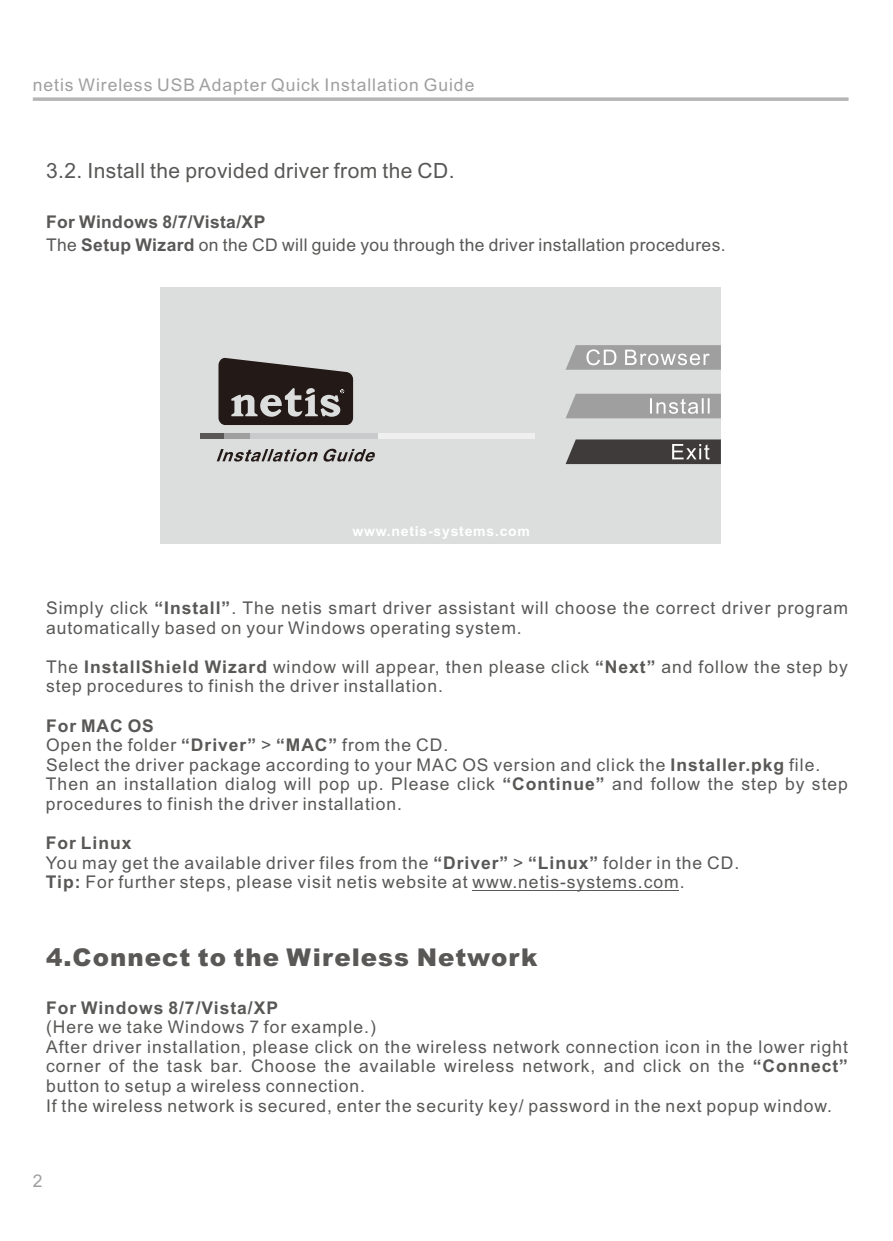
<style>
.page{position:relative;width:893px;height:1241px;background:#fff}
.page>*{position:absolute;margin:0;border:0;box-sizing:border-box;transform-origin:0 0}
.t1{font:900 24.5px "Arial";letter-spacing:.04em;color:#595857}
.t2{font:21px "Arial";letter-spacing:.02em;color:#595857}
.t3{font:17.5px/19.6px "Arial";letter-spacing:.055em;color:#595857}
.t4{font:17.5px/22.8px "Arial";letter-spacing:.02em;color:#595857}
.t5{font:17.5px "Arial";letter-spacing:.055em;color:#9f9fa0}
.t6{font:700 17.5px "Arial";letter-spacing:.055em;color:#595857}
.t7{font:700 14px "Arial";letter-spacing:.055em;color:#fff}
.s1{font-weight:700}
</style>
<div class="page">
<svg style="left:33px;top:97px;width:816px;height:4px;fill:#bdbdbe"></svg>
<div style="left:161px;top:287px;width:560px;height:256px;background:#dcdddd"></div>
<div style="left:200px;top:433px;width:334px;height:6px;background:#efeff0"></div>
<div style="left:200px;top:433px;width:177px;height:6px;background:#c9cacb"></div>
<div style="left:200px;top:433px;width:50px;height:6px;background:#9f9fa0"></div>
<div style="left:200px;top:433px;width:24px;height:6px;background:#595857"></div>
<svg style="left:566px;top:345px;width:155px;height:24px"></svg>
<svg style="left:566px;top:393px;width:155px;height:25px"></svg>
<svg style="left:566px;top:439px;width:155px;height:25px"></svg>
<svg style="left:217px;top:448px;width:158px;height:13px"></svg>
<svg style="left:218px;top:357px;width:135px;height:68px"></svg>
<hr style="left:473px;top:889px;width:206px;height:1px;background:#595857">
<p class="t5" style="left:33px;top:78px;width:443px">netis Wireless USB Adapter Quick Installation Guide</p>
<p class="t2" style="left:46px;top:162px;width:410px">3.2. Install the provided driver from the CD.</p>
<p class="t4" style="left:46px;top:212px;width:681px"><span class="s1">For Windows 8/7/Vista/XP<br></span>The <span class="s1">Setup Wizard</span> on the CD will guide you through the driver installation procedures.</p>
<p class="t7" style="left:352px;top:525px;width:179px">www.netis-systems.com</p>
<p class="t3" style="left:46px;top:599px;width:803px">Simply click <span class="s1">“Install”</span>. The netis smart driver assistant will choose the correct driver program automatically based on your Windows operating system.</p>
<p class="t3" style="left:46px;top:658px;width:803px">The <span class="s1">InstallShield Wizard</span> window will appear, then please click <span class="s1">“Next”</span> and follow the step by step procedures to finish the driver installation.</p>
<p class="t3" style="left:46px;top:717px;width:803px"><span class="s1">For MAC OS<br></span>Open the folder <span class="s1">“Driver”</span> &gt; <span class="s1">“MAC”</span> from the CD.<br>Select the driver package according to your MAC OS version and click the <span class="s1">Installer.pkg</span> file.<br>Then an installation dialog will pop up. Please click <span class="s1">“Continue”</span> and follow the step by step procedures to finish the driver installation.</p>
<p class="t3" style="left:46px;top:834px;width:695px"><span class="s1">For Linux<br></span>You may get the available driver files from the <span class="s1">“Driver”</span> &gt; <span class="s1">“Linux”</span> folder in the CD.<br><span class="s1">Tip:</span> For further steps, please visit netis website at www.netis-systems.com.</p>
<h1 class="t1" style="left:46px;top:948px;width:493px">4.Connect to the Wireless Network</h1>
<p class="t6" style="left:46px;top:1000px;width:233px">For Windows 8/7/Vista/XP</p>
<p class="t3" style="left:46px;top:1018px;width:803px">(Here we take Windows 7 for example.)<br>After driver installation, please click on the wireless network connection icon in the lower right corner of the task bar. Choose the available wireless network, and click on the <span class="s1">“Connect” </span>button to setup a wireless connection.<br>If the wireless network is secured, enter the security key/ password in the next popup window.</p>
<p class="t5" style="left:33px;top:1173px;width:11px">2</p>
</div>
